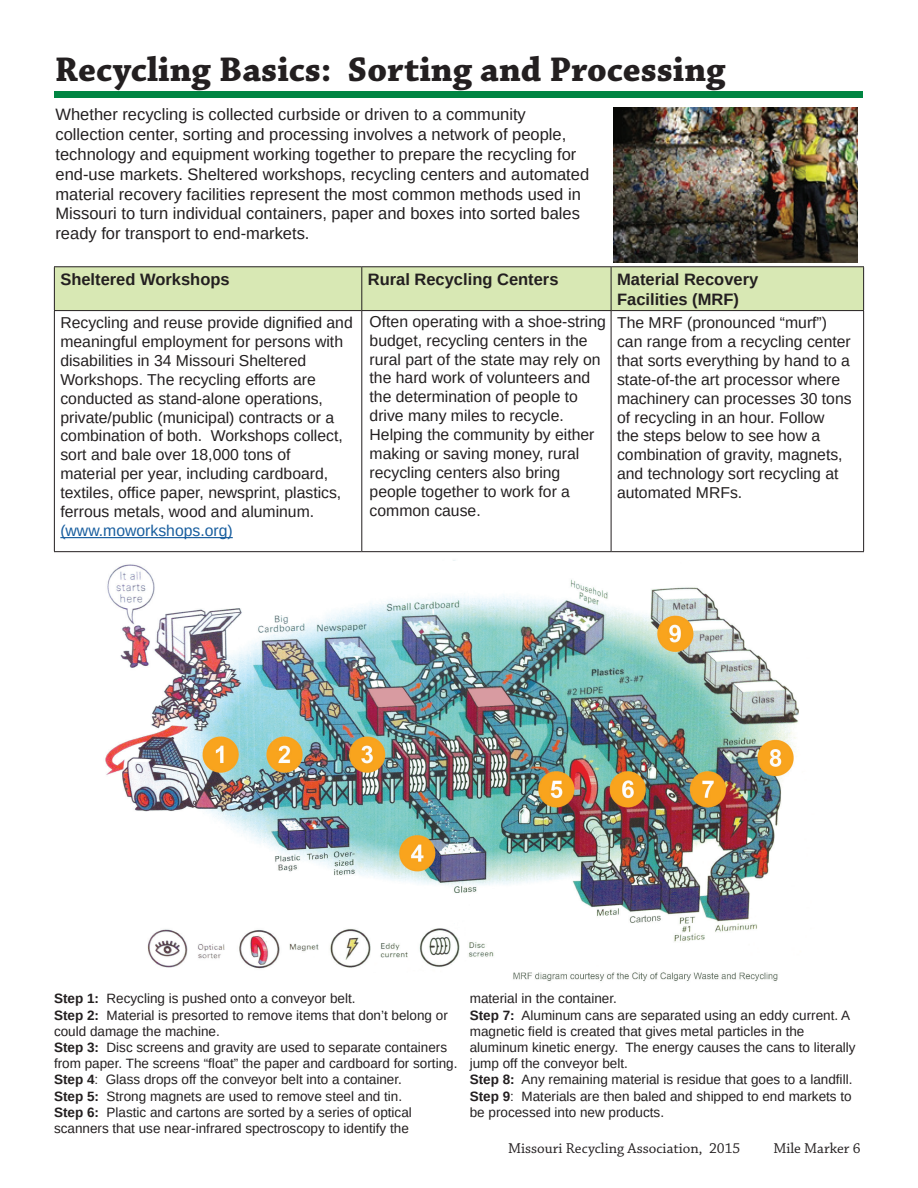
<style>
.page{position:relative;width:918px;height:1188px;background:#fff}
.page>*{position:absolute;margin:0;border:0;box-sizing:border-box;transform-origin:0 0}
.t1{font:700 36px "Chaparral Pro";color:#231f20}
.t2{font:16.5px/19.8px "Liberation Sans";color:#231f20}
.t3{font:700 16.5px/19.8px "Liberation Sans";color:#231f20}
.t4{font:15.75px/18.9px "Liberation Sans";color:#231f20}
.t5{font:15.75px "Liberation Sans";color:#175d9e}
.t6{font:15px "Chaparral Pro";color:#231f20}
.t7{font:13.5px/16.2px "Liberation Sans";color:#231f20}
.s1{font-weight:700}
</style>
<div class="page">
<img style="left:62px;top:547px;width:786px;height:434px">
<div style="left:55px;top:267px;width:808px;height:43px;background:#d8e8b4"></div>
<hr style="left:54px;top:266px;width:308px;height:1px;background:#231f20">
<hr style="left:54px;top:267px;width:1px;height:43px;background:#231f20">
<hr style="left:362px;top:266px;width:249px;height:1px;background:#231f20">
<hr style="left:361px;top:267px;width:1px;height:43px;background:#231f20">
<hr style="left:611px;top:266px;width:253px;height:1px;background:#231f20">
<hr style="left:611px;top:267px;width:1px;height:43px;background:#231f20">
<hr style="left:863px;top:267px;width:1px;height:43px;background:#231f20">
<hr style="left:54px;top:310px;width:308px;height:1px;background:#231f20">
<hr style="left:54px;top:311px;width:1px;height:240px;background:#231f20">
<hr style="left:362px;top:310px;width:249px;height:1px;background:#231f20">
<hr style="left:361px;top:311px;width:1px;height:240px;background:#231f20">
<hr style="left:611px;top:310px;width:253px;height:1px;background:#231f20">
<hr style="left:611px;top:311px;width:1px;height:240px;background:#231f20">
<hr style="left:863px;top:311px;width:1px;height:240px;background:#231f20">
<hr style="left:54px;top:551px;width:308px;height:1px;background:#231f20">
<hr style="left:362px;top:551px;width:249px;height:1px;background:#231f20">
<hr style="left:611px;top:551px;width:253px;height:1px;background:#231f20">
<hr style="left:60px;top:537px;width:173px;height:1px;background:#175d9e">
<div style="left:55px;top:91px;width:808px;height:7px;background:#008542"></div>
<img style="left:613px;top:107px;width:245px;height:155px">
<h1 class="t1" style="left:55px;top:48px;width:672px">Recycling Basics: Sorting and Processing</h1>
<p class="t2" style="left:56px;top:105px;width:535px">Whether recycling is collected curbside or driven to a community collection center, sorting and processing involves a network of people, technology and equipment working together to prepare the recycling for end-use markets. Sheltered workshops, recycling centers and automated material recovery facilities represent the most common methods used in Missouri to turn individual containers, paper and boxes into sorted bales ready for transport to end-markets.</p>
<p class="t3" style="left:60px;top:269px;width:171px">Sheltered Workshops</p>
<p class="t3" style="left:368px;top:269px;width:192px">Rural Recycling Centers</p>
<p class="t3" style="left:617px;top:269px;width:143px">Material Recovery<br>Facilities (MRF)</p>
<p class="t4" style="left:60px;top:313px;width:294px">Recycling and reuse provide dignified and meaningful employment for persons with disabilities in 34 Missouri Sheltered Workshops. The recycling efforts are conducted as stand-alone operations, private/public (municipal) contracts or a combination of both. Workshops collect, sort and bale over 18,000 tons of<br>material per year, including cardboard, textiles, office paper, newsprint, plastics, ferrous metals, wood and aluminum.</p>
<p class="t5" style="left:60px;top:521px;width:174px">(www.moworkshops.org)</p>
<p class="t4" style="left:370px;top:312px;width:238px">Often operating with a shoe-string budget, recycling centers in the rural part of the state may rely on the hard work of volunteers and the determination of people to drive many miles to recycle.<br>Helping the community by either making or saving money, rural recycling centers also bring people together to work for a common cause.</p>
<p class="t4" style="left:617px;top:313px;width:236px">The MRF (pronounced “murf”) can range from a recycling center that sorts everything by hand to a state-of-the art processor where machinery can processes 30 tons of recycling in an hour. Follow<br>the steps below to see how a combination of gravity, magnets, and technology sort recycling at automated MRFs.</p>
<p class="t7" style="left:54px;top:991px;width:405px"><span class="s1">Step 1:</span> Recycling is pushed onto a conveyor belt.<br><span class="s1">Step 2:</span> Material is presorted to remove items that don’t belong or could damage the machine.<br><span class="s1">Step 3:</span> Disc screens and gravity are used to separate containers from paper. The screens “float” the paper and cardboard for sorting.<br><span class="s1">Step 4</span>: Glass drops off the conveyor belt into a container.<br><span class="s1">Step 5:</span> Strong magnets are used to remove steel and tin.<br><span class="s1">Step 6:</span> Plastic and cartons are sorted by a series of optical scanners that use near-infrared spectroscopy to identify the</p>
<p class="t7" style="left:470px;top:991px;width:387px">material in the container.<br><span class="s1">Step 7:</span> Aluminum cans are separated using an eddy current. A magnetic field is created that gives metal particles in the aluminum kinetic energy. The energy causes the cans to literally jump off the conveyor belt.<br><span class="s1">Step 8:</span> Any remaining material is residue that goes to a landfill.<br><span class="s1">Step 9</span>: Materials are then baled and shipped to end markets to be processed into new products.</p>
<p class="t6" style="left:508px;top:1140px;width:234px">Missouri Recycling Association, 2015</p>
<p class="t6" style="left:773px;top:1140px;width:89px">Mile Marker 6</p>
</div>
